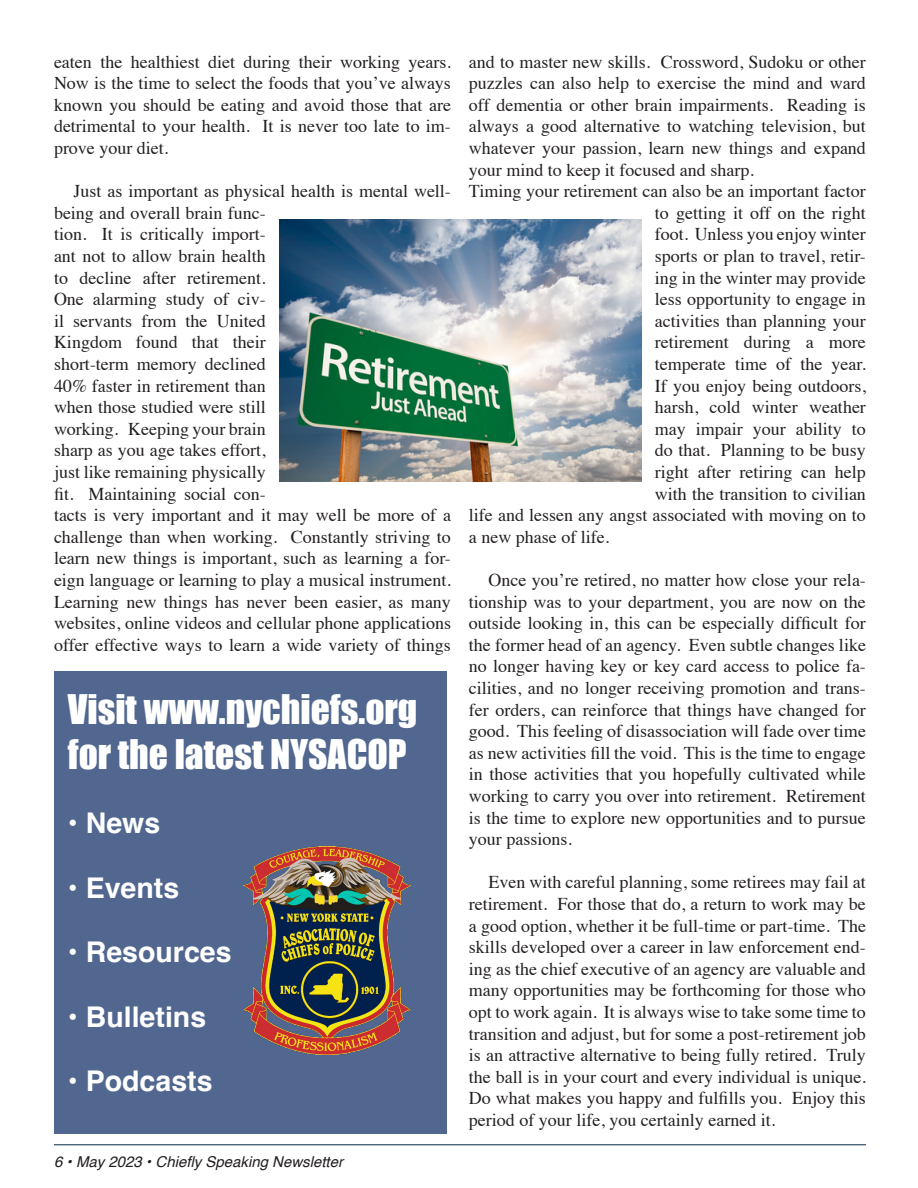
<style>
.page{position:relative;width:918px;height:1188px;background:#fff}
.page>*{position:absolute;margin:0;border:0;box-sizing:border-box;transform-origin:0 0}
.t1{font:37.5px "Impact";color:#fff}
.t2{font:700 28.5px "Helvetica";color:#fff}
.t3{font:18px/21.6px "Times";color:#231f20;text-align:justify}
.t4{font:italic 15px "Helvetica";color:#231f20}
</style>
<div class="page">
<hr style="left:54px;top:1144px;width:812px;height:1px;background:#04294b">
<div style="left:54px;top:672px;width:392px;height:462px;background:#51678f"></div>
<img style="left:243px;top:847px;width:168px;height:208px">
<img style="left:279px;top:219px;width:362px;height:262px">
<p class="t3" style="left:54px;top:49px;width:398px">eaten the healthiest diet during their working years.<br>Now is the time to select the foods that you’ve always known you should be eating and avoid those that are detrimental to your health. It is never too late to im&shy;prove your diet.</p>
<p class="t3" style="left:54px;top:179px;width:399px;text-align:left;text-indent:19px">Just as important as physical health is mental well&shy;being and overall brain func-<br>tion. It is critically import-<br>ant not to allow brain health<br>to decline after retirement.<br>One alarming study of civ-<br>il servants from the United<br>Kingdom found that their<br>short-term memory declined<br>40% faster in retirement than<br>when those studied were still<br>working. Keeping your brain<br>sharp as you age takes effort,<br>just like remaining physically<br>fit. Maintaining social con-<br>tacts is very important and it may well be more of a challenge than when working. Constantly striving to learn new things is important, such as learning a for&shy;eign language or learning to play a musical instrument.<br>Learning new things has never been easier, as many websites, online videos and cellular phone applications offer effective ways to learn a wide variety of things</p>
<p class="t1" style="left:68px;top:680px;width:351px">Visit www.nychiefs.org</p>
<p class="t1" style="left:68px;top:725px;width:340px">for the latest NYSACOP</p>
<p class="t2" style="left:68px;top:806px;width:94px">• News</p>
<p class="t2" style="left:68px;top:870px;width:113px">• Events</p>
<p class="t2" style="left:68px;top:935px;width:165px">• Resources</p>
<p class="t2" style="left:68px;top:999px;width:140px">• Bulletins</p>
<p class="t2" style="left:68px;top:1064px;width:146px">• Podcasts</p>
<p class="t4" style="left:54px;top:1150px;width:291px">6 • May 2023 • Chiefly Speaking Newsletter</p>
<p class="t3" style="left:469px;top:49px;width:399px">and to master new skills. Crossword, Sudoku or other puzzles can also help to exercise the mind and ward off dementia or other brain impairments. Reading is always a good alternative to watching television, but whatever your passion, learn new things and expand your mind to keep it focused and sharp.</p>
<p class="t3" style="left:469px;top:179px;width:398px">Timing your retirement can also be an important factor</p>
<p class="t3" style="left:655px;top:200px;width:213px">to getting it off on the right</p>
<p class="t3" style="left:655px;top:222px;width:213px">foot. Unless you enjoy winter</p>
<p class="t3" style="left:655px;top:244px;width:213px">sports or plan to travel, retir-</p>
<p class="t3" style="left:655px;top:265px;width:213px">ing in the winter may provide</p>
<p class="t3" style="left:655px;top:287px;width:213px">less opportunity to engage in</p>
<p class="t3" style="left:655px;top:308px;width:213px">activities than planning your</p>
<p class="t3" style="left:655px;top:330px;width:213px">retirement during a more</p>
<p class="t3" style="left:655px;top:352px;width:213px">temperate time of the year.</p>
<p class="t3" style="left:655px;top:373px;width:213px">If you enjoy being outdoors,</p>
<p class="t3" style="left:655px;top:395px;width:213px">harsh, cold winter weather</p>
<p class="t3" style="left:655px;top:416px;width:213px">may impair your ability to</p>
<p class="t3" style="left:655px;top:438px;width:213px">do that. Planning to be busy</p>
<p class="t3" style="left:655px;top:460px;width:213px">right after retiring can help</p>
<p class="t3" style="left:655px;top:481px;width:213px">with the transition to civilian</p>
<p class="t3" style="left:469px;top:503px;width:398px">life and lessen any angst associated with moving on to</p>
<p class="t3" style="left:469px;top:524px;width:142px">a new phase of life.</p>
<p class="t3" style="left:469px;top:568px;width:399px;text-indent:19px">Once you’re retired, no matter how close your rela&shy;tionship was to your department, you are now on the outside looking in, this can be especially difficult for the former head of an agency. Even subtle changes like no longer having key or key card access to police fa&shy;cilities, and no longer receiving promotion and trans&shy;fer orders, can reinforce that things have changed for good. This feeling of disassociation will fade over time as new activities fill the void. This is the time to engage in those activities that you hopefully cultivated while working to carry you over into retirement. Retirement is the time to explore new opportunities and to pursue your passions.</p>
<p class="t3" style="left:469px;top:870px;width:399px;text-indent:19px">Even with careful planning, some retirees may fail at retirement. For those that do, a return to work may be a good option, whether it be full-time or part-time. The skills developed over a career in law enforcement end&shy;ing as the chief executive of an agency are valuable and many opportunities may be forthcoming for those who opt to work again. It is always wise to take some time to transition and adjust, but for some a post-retirement job is an attractive alternative to being fully retired. Truly the ball is in your court and every individual is unique.<br>Do what makes you happy and fulfills you. Enjoy this period of your life, you certainly earned it.</p>
</div>
